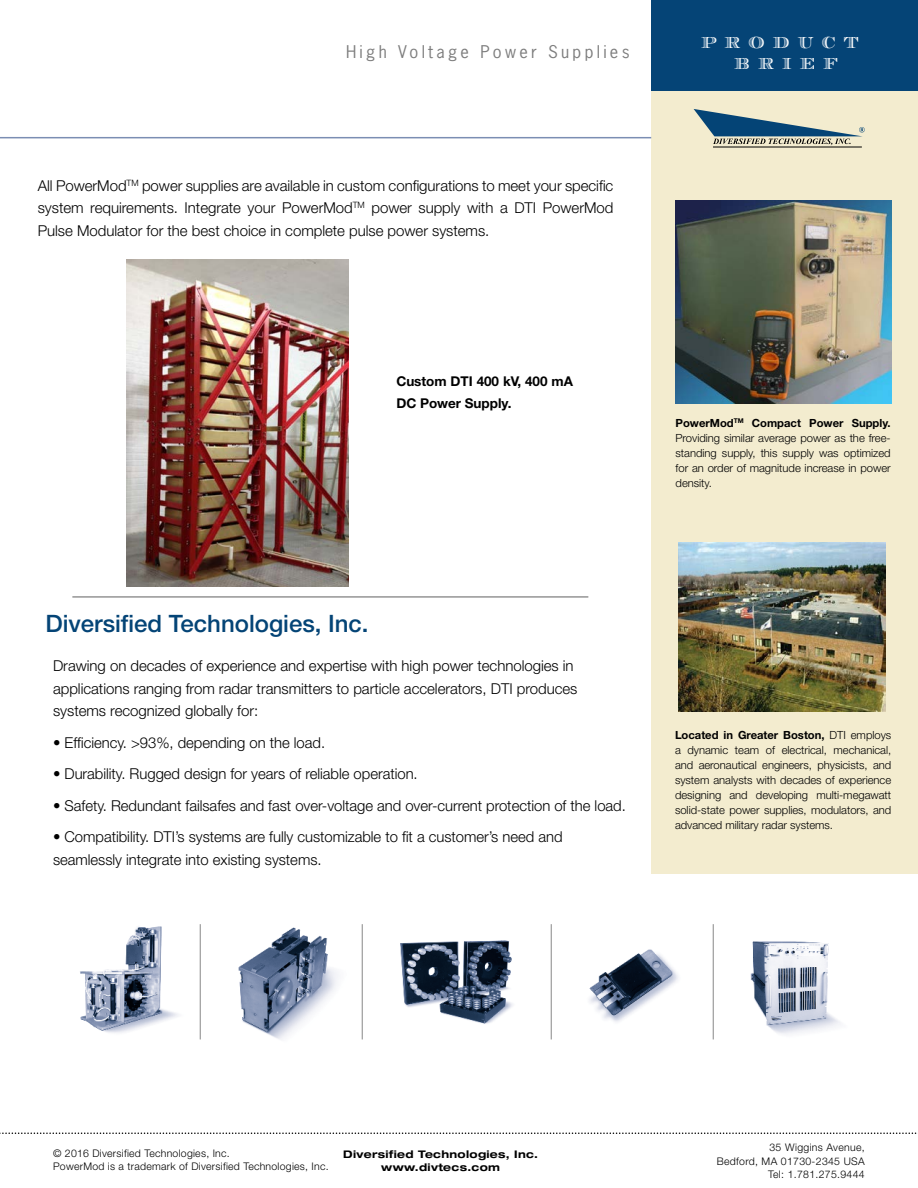
<style>
.page{position:relative;width:918px;height:1188px;background:#fff}
.page>*{position:absolute;margin:0;border:0;box-sizing:border-box;transform-origin:0 0}
.t1{font:500 24px "Helvetica Neue";color:#044476}
.t2{font:16.5px "News Gothic Std";letter-spacing:.2em;color:#7d7d7d}
.t3{font:16.5px/21px "CAMPBELL";letter-spacing:.5em;color:#fff}
.t4{font:300 15px/22.5px "Helvetica Neue";color:#000}
.t5{font:700 13.5px/22.5px "Helvetica Neue";color:#000}
.t6{font:300 11.25px/15px "Helvetica Neue";color:#000;text-align:justify}
.t7{font:300 10.5px/13.5px "Helvetica Neue";letter-spacing:.025em;color:#000}
.t8{font:700 expanded 10.5px/13.5px "Helvetica Neue";letter-spacing:.03em;color:#000;text-align:center}
.s1{font-weight:700}
</style>
<div class="page">
<div style="left:651px;top:0;width:267px;height:873px;background:#f3eccf"></div>
<hr style="left:0;top:137px;width:651px;height:1px;background:#7b8eb3">
<hr style="left:713px;top:147px;width:149px;height:1px;background:#000">
<svg style="left:694px;top:109px;width:171px;height:36px"></svg>
<img style="left:80px;top:924px;width:760px;height:116px">
<hr style="left:200px;top:924px;width:1px;height:115px;background:#959595">
<hr style="left:362px;top:924px;width:1px;height:115px;background:#959595">
<hr style="left:551px;top:924px;width:1px;height:115px;background:#959595">
<hr style="left:713px;top:924px;width:1px;height:115px;background:#959595">
<div style="left:651px;top:0;width:267px;height:91px;background:#054476"></div>
<svg style="left:0;top:1132px;width:917px;height:2px"></svg>
<img style="left:675px;top:200px;width:216px;height:204px">
<hr style="left:72px;top:596px;width:516px;height:2px;background:#959595">
<img style="left:678px;top:543px;width:208px;height:169px">
<img style="left:127px;top:259px;width:222px;height:327px">
<p class="t2" style="left:346px;top:41px;width:285px">High Voltage Power Supplies</p>
<p class="t3" style="left:734px;top:32px;width:126px;text-indent:-33px">PRODUCT<br>BRIEF</p>
<p class="t4" style="left:38px;top:174px;width:577px;text-align:justify">All PowerMod<sup>TM</sup> power supplies are available in custom configurations to meet your specific system requirements. Integrate your PowerMod<sup>TM</sup> power supply with a DTI PowerMod Pulse Modulator for the best choice in complete pulse power systems.</p>
<p class="t5" style="left:396px;top:369px;width:178px">Custom DTI 400 kV, 400 mA<br>DC Power Supply.</p>
<h1 class="t1" style="left:45px;top:609px;width:325px">Diversified Technologies, Inc.</h1>
<p class="t4" style="left:53px;top:654px;width:526px">Drawing on decades of experience and expertise with high power technologies in applications ranging from radar transmitters to particle accelerators, DTI produces systems recognized globally for:</p>
<p class="t4" style="left:53px;top:731px;width:274px">• Efficiency. &gt;93%, depending on the load.</p>
<p class="t4" style="left:53px;top:762px;width:366px">• Durability. Rugged design for years of reliable operation.</p>
<p class="t4" style="left:53px;top:794px;width:574px">• Safety. Redundant failsafes and fast over-voltage and over-current protection of the load.</p>
<p class="t4" style="left:53px;top:825px;width:511px">• Compatibility. DTI’s systems are fully customizable to fit a customer’s need and seamlessly integrate into existing systems.</p>
<p class="t6" style="left:676px;top:415px;width:217px"><span class="s1">PowerMod</span><sup>TM</sup> <span class="s1">Compact Power Supply.<br></span>Providing similar average power as the free&shy;standing supply, this supply was optimized for an order of magnitude increase in power density.</p>
<p class="t6" style="left:675px;top:727px;width:218px"><span class="s1">Located in Greater Boston,</span> DTI employs a dynamic team of electrical, mechanical, and aeronautical engineers, physicists, and system analysts with decades of experience designing and developing multi-megawatt solid-state power supplies, modulators, and advanced military radar systems.</p>
<p class="t7" style="left:53px;top:1146px;width:277px">© 2016 Diversified Technologies, Inc.<br>PowerMod is a trademark of Diversified Technologies, Inc.</p>
<p class="t7" style="left:717px;top:1141px;width:149px;text-align:right">35 Wiggins Avenue,<br>Bedford, MA 01730-2345 USA<br>Tel: 1.781.275.9444</p>
<p class="t8" style="left:343px;top:1147px;width:196px">Diversified Technologies, Inc. www.divtecs.com</p>
</div>
